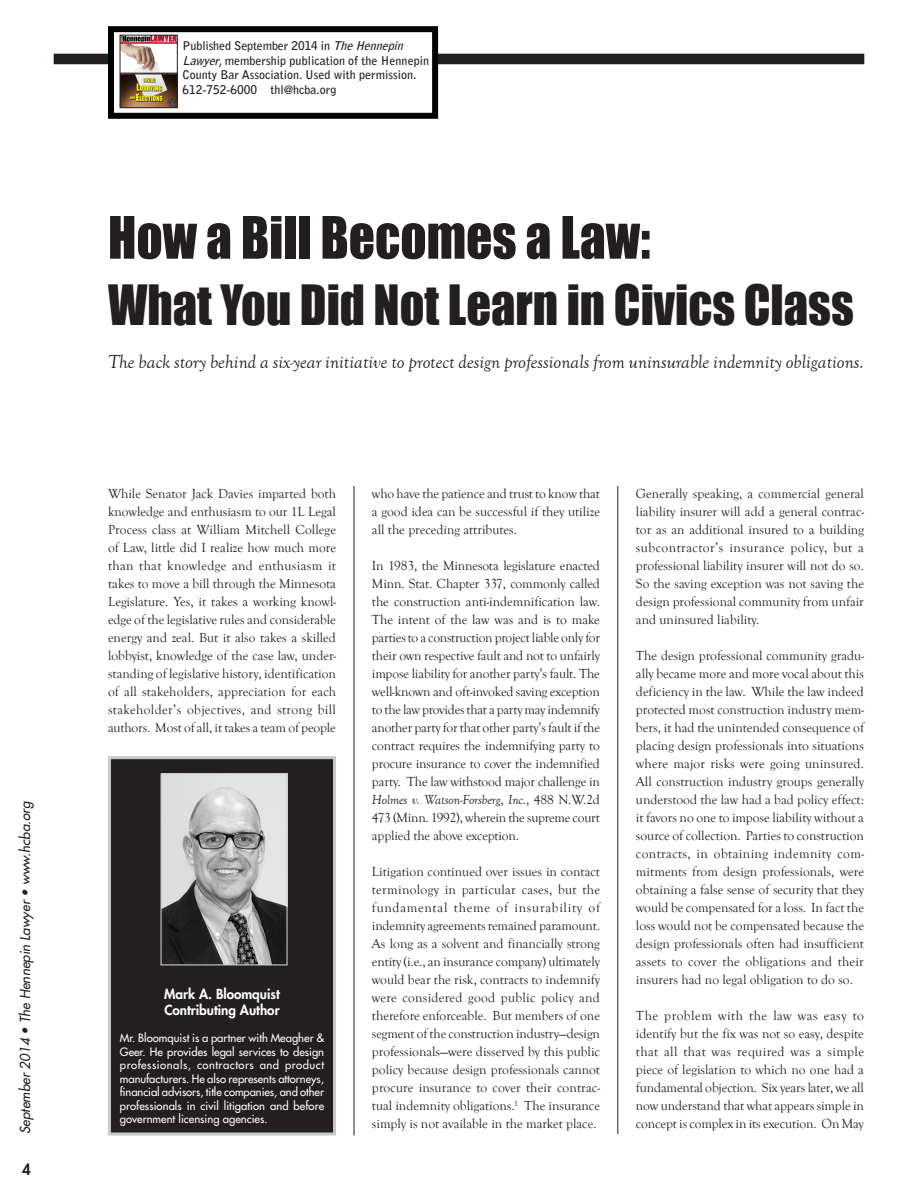
<style>
.page{position:relative;width:918px;height:1188px;background:#fff}
.page>*{position:absolute;margin:0;border:0;box-sizing:border-box;transform-origin:0 0}
.Headline__L{font:54px "Impact";color:#231f20;scale:.95 1}
.Headline__L-2{font:51px "Impact";color:#231f20;scale:.95 1}
.Body_Text{font:italic 19.5px "Goudy Old Style T";color:#231f20}
.t1{font:800 15px "Futura Std";color:#231f20}
.Body_Text-2{font:13.5px/18px "Goudy Old Style T";color:#231f20;text-align:justify}
.t2{font:italic 500 13.5px "Futura Std";color:#231f20}
.By-line{font:800 13.5px "Futura Std";color:#fff}
.t3{font:700 12px/14.4px "Bell Gothic Std";color:#231f20}
.Byline-title{font:500 11.25px/13.5px "Futura Std";color:#fff;text-align:justify}
.s1{font-style:italic}
</style>
<div class="page">
<div style="left:54px;top:54px;width:810px;height:10px;background:#231f20"></div>
<div style="left:110px;top:758px;width:225px;height:376px;background:#231f20"></div>
<div style="left:108px;top:756px;width:228px;height:380px;border:3px solid #c7c8ca"></div>
<img style="left:162px;top:775px;width:124px;height:188px">
<div style="left:160px;top:773px;width:128px;height:192px;border:1px solid #c7c8ca"></div>
<hr style="left:354px;top:486px;width:1px;height:650px;background:#231f20">
<hr style="left:618px;top:486px;width:1px;height:648px;background:#231f20">
<div style="left:108px;top:26px;width:330px;height:93px;background:#fff;border:6px solid #000400"></div>
<img style="left:122px;top:37px;width:53px;height:69px">
<div style="left:120px;top:35px;width:57px;height:73px;border:1px solid #231f20"></div>
<p class="t2" style="left:17px;top:1134px;width:334px;rotate:-90deg">September 2014 • The Hennepin Lawyer • www.hcba.org</p>
<p class="t1" style="left:22px;top:1160px;width:10px">4</p>
<p class="t3" style="left:182px;top:39px;width:248px">Published September 2014 in <span class="s1">TheHennepin<br>Lawyer</span>, membership publication of the Hennepin<br>County Bar Association. Used with permission.</p>
<p class="t3" style="left:182px;top:82px;width:156px">612-752-6000 thl@hcba.org</p>
<p class="Headline__L" style="left:108px;top:196px;width:572px">How a Bill Becomes a Law:</p>
<p class="Headline__L-2" style="left:108px;top:265px;width:787px">What You Did Not Learn in Civics Class</p>
<p class="Body_Text" style="left:108px;top:352px;width:757px">The back story behind a six-year initiative to protect design professionals from uninsurable indemnity obligations.</p>
<p class="Body_Text-2" style="left:108px;top:485px;width:230px">While Senator Jack Davies imparted both knowledge and enthusiasm to our 1L Legal Process class at William Mitchell College of Law, little did I realize how much more than that knowledge and enthusiasm it takes to move a bill through the Minnesota Legislature. Yes, it takes a working knowl&shy;edge of the legislative rules and considerable energy and zeal. But it also takes a skilled lobbyist, knowledge of the case law, under&shy;standing of legislative history, identification of all stakeholders, appreciation for each stakeholder’s objectives, and strong bill authors. Most of all, it takes a team of people</p>
<p class="Body_Text-2" style="left:372px;top:485px;width:230px">who have the patience and trust to know that a good idea can be successful if they utilize all the preceding attributes.</p>
<p class="Body_Text-2" style="left:372px;top:557px;width:230px">In 1983, the Minnesota legislature enacted Minn. Stat. Chapter 337, commonly called the construction anti-indemnification law.<br>The intent of the law was and is to make parties to a construction project liable only for their own respective fault and not to unfairly impose liability for another party’s fault. The well-known and oft-invoked saving exception to the law provides that a party may indemnify another party for that other party’s fault if the contract requires the indemnifying party to procure insurance to cover the indemnified party. The law withstood major challenge in <span class="s1">Holmes v. Watson</span>-<span class="s1">Forsberg</span>, <span class="s1">Inc.</span>, 488 N.W.2d 473 (Minn. 1992), wherein the supreme court applied the above exception.</p>
<p class="Body_Text-2" style="left:372px;top:863px;width:230px">Litigation continued over issues in contact terminology in particular cases, but the fundamental theme of insurability of indemnity agreements remained paramount.<br>As long as a solvent and financially strong entity (i.e., an insurance company) ultimately would bear the risk, contracts to indemnify were considered good public policy and therefore enforceable. But members of one segment of the construction industry—design professionals—were disserved by this public policy because design professionals cannot procure insurance to cover their contrac&shy;tual indemnity obligations.<sup>1</sup> The insurance simply is not available in the market place.</p>
<p class="By-line" style="left:164px;top:985px;width:117px">Mark A. Bloomquist</p>
<p class="By-line" style="left:164px;top:1002px;width:117px">Contributing Author</p>
<p class="Byline-title" style="left:120px;top:1031px;width:206px">Mr. Bloomquist is a partner with Meagher &amp; Geer. He provides legal services to design professionals, contractors and product manufacturers. He also represents attorneys, financial advisors, title companies, and other professionals in civil litigation and before government licensing agencies.</p>
<p class="Body_Text-2" style="left:636px;top:485px;width:230px">Generally speaking, a commercial general liability insurer will add a general contrac&shy;tor as an additional insured to a building subcontractor’s insurance policy, but a professional liability insurer will not do so.<br>So the saving exception was not saving the design professional community from unfair and uninsured liability.</p>
<p class="Body_Text-2" style="left:636px;top:647px;width:230px">The design professional community gradu&shy;ally became more and more vocal about this deficiency in the law. While the law indeed protected most construction industry mem&shy;bers, it had the unintended consequence of placing design professionals into situations where major risks were going uninsured.<br>All construction industry groups generally understood the law had a bad policy effect: it favors no one to impose liability without a source of collection. Parties to construction contracts, in obtaining indemnity com&shy;mitments from design professionals, were obtaining a false sense of security that they would be compensated for a loss. In fact the loss would not be compensated because the design professionals often had insufficient assets to cover the obligations and their insurers had no legal obligation to do so.</p>
<p class="Body_Text-2" style="left:636px;top:1007px;width:230px">The problem with the law was easy to identify but the fix was not so easy, despite that all that was required was a simple piece of legislation to which no one had a fundamental objection. Six years later, we all now understand that what appears simple in concept is complex in its execution. On May</p>
</div>
